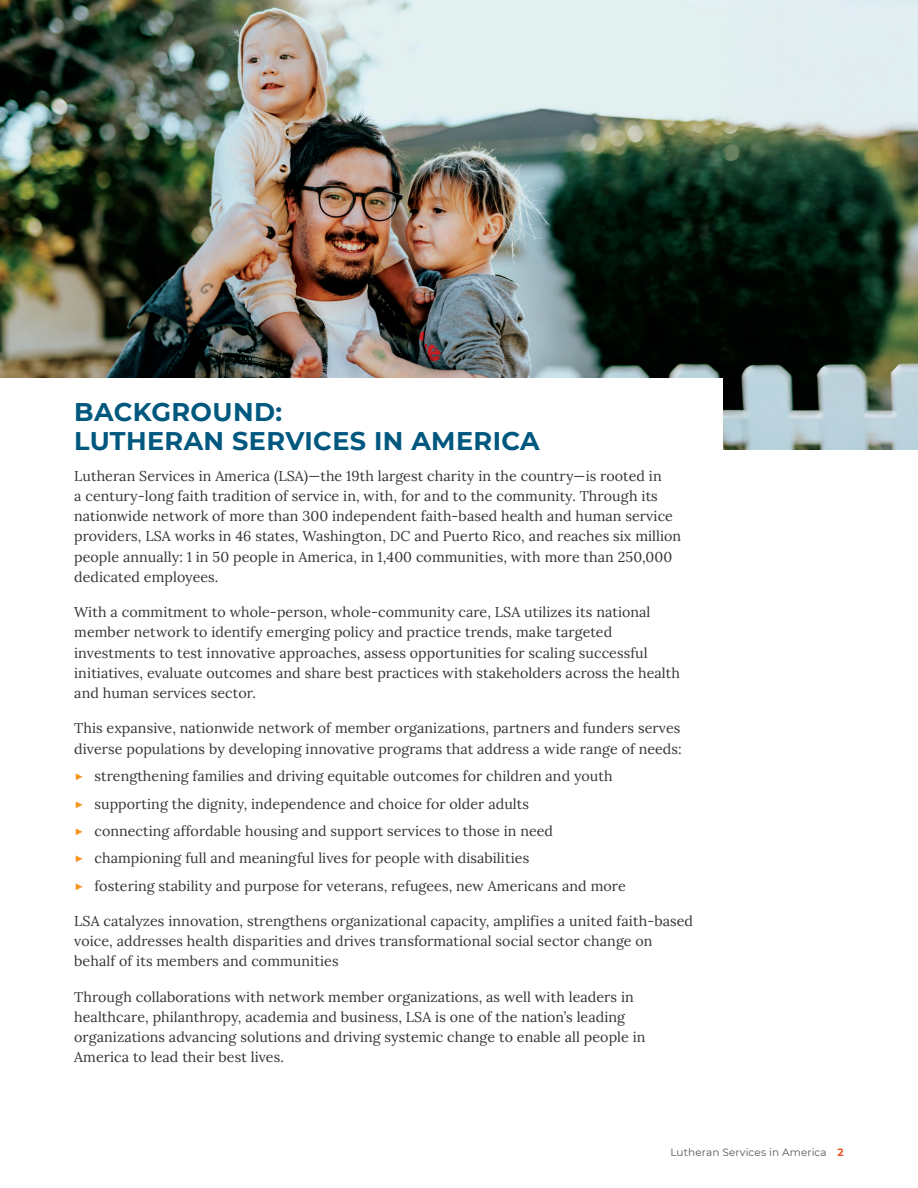
<style>
.page{position:relative;width:918px;height:1188px;background:#fff}
.page>*{position:absolute;margin:0;border:0;box-sizing:border-box;transform-origin:0 0}
.Heading_1{font:700 25.5px/28.5px "Montserrat";letter-spacing:.015em;color:#00587f}
.Body{font:14.25px/20.2px "Lora";letter-spacing:.005em;color:#363536}
.Body_-_No_Space{font:14.25px/20.2px "Lora";letter-spacing:.005em;color:#363536}
.t1{font:10.5px "Montserrat";letter-spacing:.01em;color:#52575f}
.s1{font-family:"Montserrat";font-weight:100;font-size:15.6px;color:#f7931d}
.s2{font-weight:700;color:#e95424}
</style>
<div class="page">
<img style="left:0;top:0;width:918px;height:449px">
<div style="left:0;top:378px;width:722px;height:86px;background:#fff"></div>
<p class="Heading_1" style="left:74px;top:397px;width:467px">BACKGROUND:<br>LUTHERAN SERVICES IN AMERICA</p>
<p class="Body" style="left:74px;top:465px;width:609px">Lutheran Services in America (LSA)—the 19th largest charity in the country—is rooted in<br>a century-long faith tradition of service in, with, for and to the community. Through its nationwide network of more than 300 independent faith-based health and human service providers, LSA works in 46 states, Washington, DC and Puerto Rico, and reaches six million people annually: 1 in 50 people in America, in 1,400 communities, with more than 250,000 dedicated employees.</p>
<p class="Body" style="left:74px;top:601px;width:607px">With a commitment to whole-person, whole-community care, LSA utilizes its national member network to identify emerging policy and practice trends, make targeted investments to test innovative approaches, assess opportunities for scaling successful initiatives, evaluate outcomes and share best practices with stakeholders across the health and human services sector.</p>
<p class="Body_-_No_Space" style="left:74px;top:717px;width:609px">This expansive, nationwide network of member organizations, partners and funders serves diverse populations by developing innovative programs that address a wide range of needs:</p>
<p class="Body" style="left:74px;top:765px;width:540px"><span class="s1">▶</span> strengthening families and driving equitable outcomes for children and youth</p>
<p class="Body" style="left:74px;top:793px;width:456px"><span class="s1">▶</span> supporting the dignity, independence and choice for older adults</p>
<p class="Body" style="left:74px;top:820px;width:480px"><span class="s1">▶</span> connecting affordable housing and support services to those in need</p>
<p class="Body" style="left:74px;top:847px;width:457px"><span class="s1">▶</span> championing full and meaningful lives for people with disabilities</p>
<p class="Body" style="left:74px;top:874px;width:553px"><span class="s1">▶</span> fostering stability and purpose for veterans, refugees, new Americans and more</p>
<p class="Body" style="left:74px;top:910px;width:620px">LSA catalyzes innovation, strengthens organizational capacity, amplifies a united faith-based voice, addresses health disparities and drives transformational social sector change on behalf of its members and communities</p>
<p class="Body" style="left:74px;top:985px;width:573px">Through collaborations with network member organizations, as well with leaders in healthcare, philanthropy, academia and business, LSA is one of the nation’s leading organizations advancing solutions and driving systemic change to enable all people in America to lead their best lives.</p>
<p class="t1" style="left:670px;top:1145px;width:175px">Lutheran Services in America <span class="s2">2</span></p>
</div>
